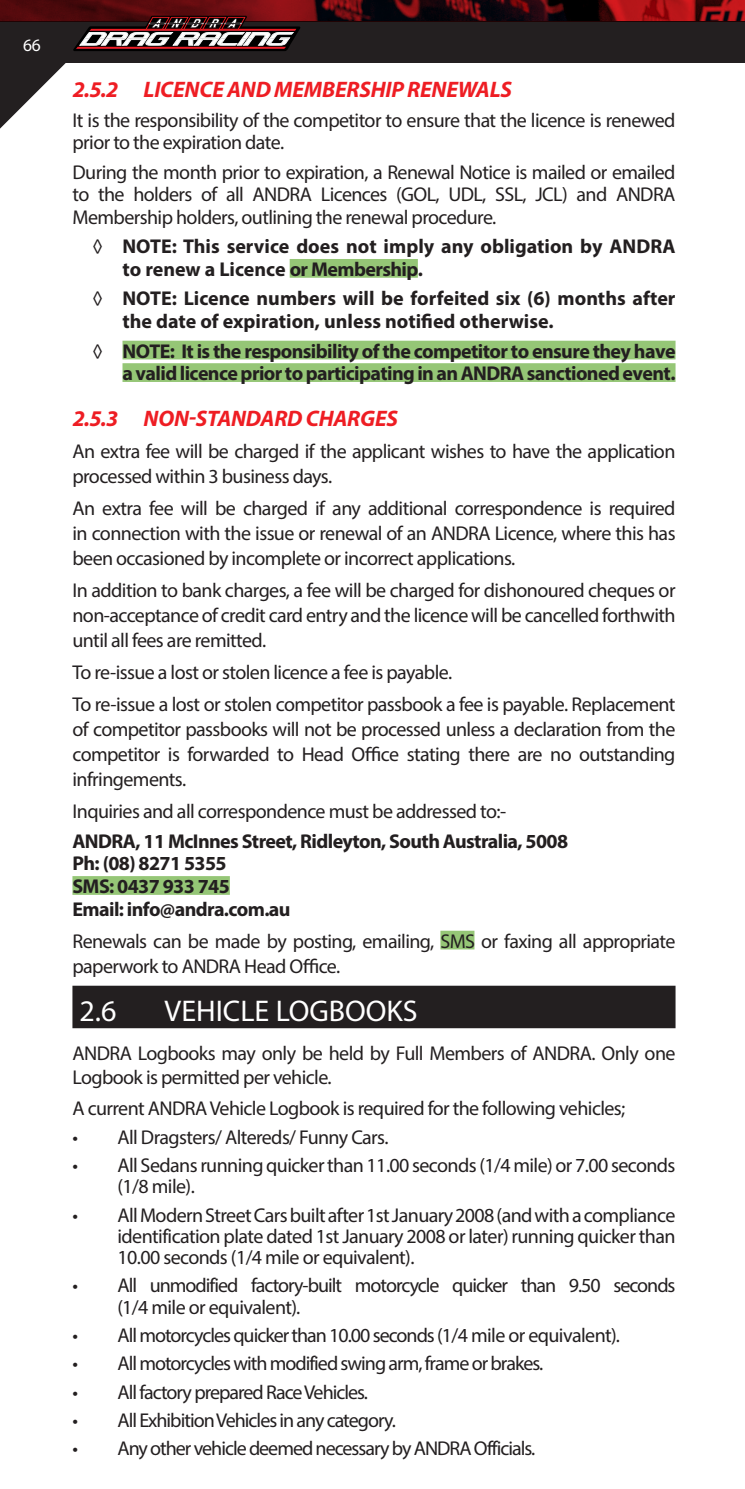
<style>
.page{position:relative;width:745px;height:1489px;background:#fff}
.page>*{position:absolute;margin:0;border:0;box-sizing:border-box;transform-origin:0 0}
.t1{font:30px "Myriad Pro";color:#fff}
.t2{font:italic 700 22.5px "Myriad Pro";letter-spacing:-.01em;color:#ee1d23}
.BODY_COPY{font:20px/25px "Myriad Pro";letter-spacing:-.03em;color:#231f20}
.BODY_COPY-2{font:20px/21.2px "Myriad Pro";letter-spacing:-.05em;color:#231f20}
.BODY_COPY-3{font:700 20px/22.5px "Myriad Pro";letter-spacing:-.03em;color:#231f20;text-align:right}
.BODY_COPY-4{font:700 20px/22.5px "Myriad Pro";color:#231f20}
.t3{font:17.5px "Myriad Pro";color:#fff}
.s1{font-weight:400}
</style>
<div class="page">
<div style="left:0;top:0;width:744px;height:63px;background:#231f20"></div>
<svg style="left:0;top:0;width:744px;height:21px;background:#540a0f"></svg>
<svg style="left:0;top:15px;width:300px;height:114px"></svg>
<div style="left:289px;top:259px;width:128px;height:19px;background:#95c676"></div>
<div style="left:122px;top:341px;width:553px;height:18px;background:#95c676"></div>
<div style="left:122px;top:363px;width:553px;height:19px;background:#95c676"></div>
<div style="left:72px;top:876px;width:158px;height:18px;background:#95c676"></div>
<div style="left:440px;top:930px;width:34px;height:19px;background:#95c676"></div>
<div style="left:72px;top:985px;width:603px;height:43px;background:#231f20"></div>
<p class="t3" style="left:23px;top:35px;width:19px">66</p>
<p class="t2" style="left:73px;top:75px;width:440px">2.5.2 LICENCE AND MEMBERSHIP RENEWALS</p>
<p class="BODY_COPY" style="left:72px;top:108px;width:604px;line-height:22.5px">It is the responsibility of the competitor to ensure that the licence is renewed prior to the expiration date.</p>
<p class="BODY_COPY" style="left:72px;top:160px;width:604px;line-height:22.5px;text-align:justify">During the month prior to expiration, a Renewal Notice is mailed or emailed to the holders of all ANDRA Licences (GOL, UDL, SSL, JCL) and ANDRA Membership holders, outlining the renewal procedure.</p>
<p class="BODY_COPY-4" style="left:122px;top:235px;width:554px;text-indent:-30px"><span class="s1">◊</span> NOTE: This service does not imply any obligation by ANDRA to renew a Licence or Membership.</p>
<p class="BODY_COPY-4" style="left:122px;top:287px;width:554px;text-indent:-30px"><span class="s1">◊</span> NOTE: Licence numbers will be forfeited six (6) months after the date of expiration, unless notified otherwise.</p>
<p class="BODY_COPY-3" style="left:92px;top:339px;width:584px"><span class="s1">◊</span> NOTE: It is the responsibility of the competitor to ensure they have a valid licence prior to participating in an ANDRA sanctioned event.</p>
<p class="t2" style="left:73px;top:403px;width:326px">2.5.3 NON-STANDARD CHARGES</p>
<p class="BODY_COPY" style="left:72px;top:438px;width:604px">An extra fee will be charged if the applicant wishes to have the application processed within 3 business days.</p>
<p class="BODY_COPY" style="left:72px;top:495px;width:604px;text-align:justify">An extra fee will be charged if any additional correspondence is required in connection with the issue or renewal of an ANDRA Licence, where this has been occasioned by incomplete or incorrect applications.</p>
<p class="BODY_COPY" style="left:72px;top:577px;width:604px;text-align:justify">In addition to bank charges, a fee will be charged for dishonoured cheques or non-acceptance of credit card entry and the licence will be cancelled forthwith until all fees are remitted.</p>
<p class="BODY_COPY" style="left:72px;top:659px;width:381px">To re-issue a lost or stolen licence a fee is payable.</p>
<p class="BODY_COPY" style="left:72px;top:691px;width:604px;text-align:justify">To re-issue a lost or stolen competitor passbook a fee is payable. Replacement of competitor passbooks will not be processed unless a declaration from the competitor is forwarded to Head Office stating there are no outstanding infringements.</p>
<p class="BODY_COPY" style="left:72px;top:798px;width:435px">Inquiries and all correspondence must be addressed to:-</p>
<p class="BODY_COPY-3" style="left:72px;top:829px;width:497px;text-align:left">ANDRA, 11 McInnes Street, Ridleyton, South Australia, 5008<br>Ph: (08) 8271 5355<br>SMS: 0437 933 745<br>Email: info@andra.com.au</p>
<p class="BODY_COPY" style="left:72px;top:928px;width:604px">Renewals can be made by posting, emailing, SMS or faxing all appropriate paperwork to ANDRA Head Office.</p>
<p class="t1" style="left:79px;top:992px;width:38px">2.6</p>
<p class="t1" style="left:164px;top:992px;width:254px">VEHICLE LOGBOOKS</p>
<p class="BODY_COPY" style="left:72px;top:1040px;width:604px;line-height:24.2px">ANDRA Logbooks may only be held by Full Members of ANDRA. Only one<br>Logbook is permitted per vehicle.</p>
<p class="BODY_COPY" style="left:72px;top:1095px;width:554px">A current ANDRA Vehicle Logbook is required for the following vehicles;</p>
<p class="BODY_COPY" style="left:72px;top:1123px;width:317px">• All Dragsters/ Altereds/ Funny Cars.</p>
<p class="BODY_COPY" style="left:117px;top:1154px;width:559px;line-height:21.2px;text-indent:-45px">• All Sedans running quicker than 11.00 seconds (1/4 mile) or 7.00 seconds (1/8 mile).</p>
<p class="BODY_COPY" style="left:117px;top:1203px;width:559px;line-height:21.2px;text-align:justify;text-indent:-45px">• All Modern Street Cars built after 1st January 2008 (and with a compliance identification plate dated 1st January 2008 or later) running quicker than 10.00 seconds (1/4 mile or equivalent).</p>
<p class="BODY_COPY-2" style="left:117px;top:1274px;width:559px;text-indent:-45px">• All unmodified factory-built motorcycle quicker than 9.50 seconds (1/4 mile or equivalent).</p>
<p class="BODY_COPY-2" style="left:72px;top:1324px;width:548px">• All motorcycles quicker than 10.00 seconds (1/4 mile or equivalent).</p>
<p class="BODY_COPY-2" style="left:72px;top:1352px;width:472px">• All motorcycles with modified swing arm, frame or brakes.</p>
<p class="BODY_COPY-2" style="left:72px;top:1380px;width:297px">• All factory prepared Race Vehicles.</p>
<p class="BODY_COPY-2" style="left:72px;top:1409px;width:325px">• All Exhibition Vehicles in any category.</p>
<p class="BODY_COPY-2" style="left:72px;top:1437px;width:464px">• Any other vehicle deemed necessary by ANDRA Officials.</p>
</div>
